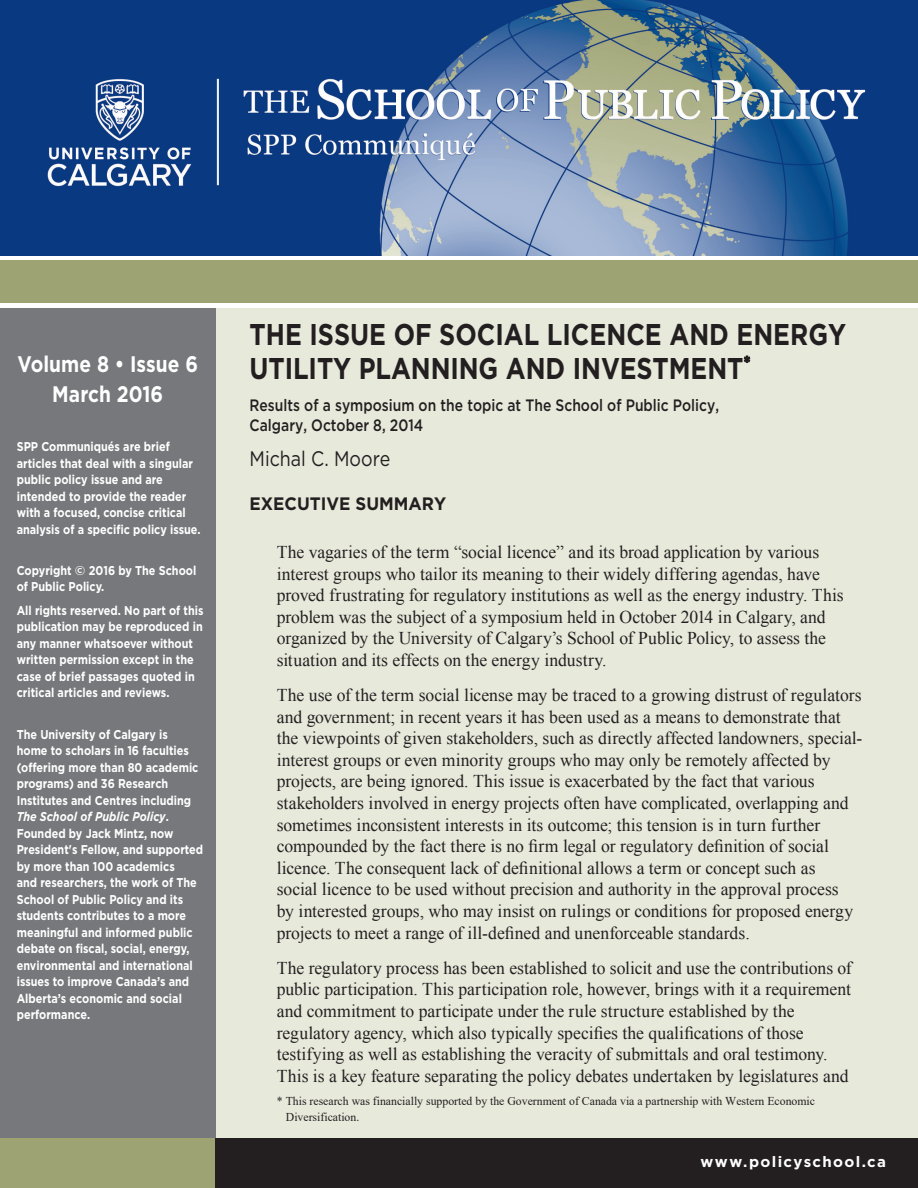
<style>
.page{position:relative;width:918px;height:1188px;background:#fff}
.page>*{position:absolute;margin:0;border:0;box-sizing:border-box;transform-origin:0 0}
.Summary{font:700 30px/34.5px "Gotham";color:#231f20;scale:.84 1}
.t1{font:700 22.5px/30px "Gotham";letter-spacing:.005em;color:#fff;text-align:center;scale:.85 1}
.Summary-2{font:21px "Gotham";color:#231f20;scale:.85 1}
.Body{font:18px/21.6px "Times New Roman";color:#231f20}
.Summary-3{font:700 18px "Gotham";color:#231f20;scale:.94 1}
.Summary-4{font:500 16.5px/19.8px "Gotham";color:#231f20;scale:.84 1}
.t2{font:700 15px "Gotham";letter-spacing:.09em;color:#fff}
.t3{font:700 12.75px/16.5px "Gotham";color:#fff;scale:.85 1}
.t4{font:12px/16px "Times New Roman";color:#231f20}
.s1{font-style:italic}
</style>
<div class="page">
<div style="left:215px;top:308px;width:703px;height:830px;background:#e7e9db"></div>
<div style="left:0;top:308px;width:215px;height:830px;background:#76787b"></div>
<div style="left:0;top:261px;width:918px;height:42px;background:#9ea374"></div>
<div style="left:0;top:1138px;width:215px;height:50px;background:#9ea374"></div>
<div style="left:215px;top:1138px;width:703px;height:50px;background:#231f20"></div>
<img style="left:0;top:0;width:918px;height:256px">
<p class="t1" style="left:17px;top:349px;width:214px">Volume 8 • Issue 6<br>March 2016</p>
<p class="t3" style="left:17px;top:438px;width:218px">SPP Communiqués are brief articles that deal with a singular public policy issue and are intended to provide the reader with a focused, concise critical analysis of a specific policy issue.</p>
<p class="t3" style="left:17px;top:562px;width:213px">Copyright © 2016 by The School of Public Policy.</p>
<p class="t3" style="left:17px;top:602px;width:221px">All rights reserved. No part of this publication may be reproduced in any manner whatsoever without written permission except in the case of brief passages quoted in critical articles and reviews.</p>
<p class="t3" style="left:17px;top:726px;width:221px">The University of Calgary is<br>home to scholars in 16 faculties (offering more than 80 academic programs) and 36 Research<br>Institutes and Centres including<br><span class="s1">The School of Public Policy</span>.<br>Founded by Jack Mintz, now<br>President's Fellow, and supported by more than 100 academics<br>and researchers, the work of The<br>School of Public Policy and its students contributes to a more meaningful and informed public debate on fiscal, social, energy, environmental and international issues to improve Canada’s and<br>Alberta’s economic and social performance.</p>
<p class="Summary" style="left:250px;top:317px;width:712px">THE ISSUE OF SOCIAL LICENCE AND ENERGY<br>UTILITY PLANNING AND INVESTMENT<sup>*</sup></p>
<p class="Summary-4" style="left:250px;top:395px;width:560px">Results of a symposium on the topic at The School of Public Policy,<br>Calgary, October 8, 2014</p>
<p class="Summary-2" style="left:250px;top:446px;width:167px">Michal C. Moore</p>
<p class="Summary-3" style="left:250px;top:492px;width:211px">EXECUTIVE SUMMARY</p>
<p class="Body" style="left:277px;top:541px;width:569px">The vagaries of the term “social licence” and its broad application by various interest groups who tailor its meaning to their widely differing agendas, have proved frustrating for regulatory institutions as well as the energy industry. This problem was the subject of a symposium held in October 2014 in Calgary, and organized by the University of Calgary’s School of Public Policy, to assess the situation and its effects on the energy industry.</p>
<p class="Body" style="left:277px;top:684px;width:587px">The use of the term social license may be traced to a growing distrust of regulators and government; in recent years it has been used as a means to demonstrate that the viewpoints of given stakeholders, such as directly affected landowners, special&shy;interest groups or even minority groups who may only be remotely affected by projects, are being ignored. This issue is exacerbated by the fact that various stakeholders involved in energy projects often have complicated, overlapping and sometimes inconsistent interests in its outcome; this tension is in turn further compounded by the fact there is no firm legal or regulatory definition of social licence. The consequent lack of definitional allows a term or concept such as<br>social licence to be used without precision and authority in the approval process<br>by interested groups, who may insist on rulings or conditions for proposed energy projects to meet a range of ill-defined and unenforceable standards.</p>
<p class="Body" style="left:277px;top:957px;width:577px">The regulatory process has been established to solicit and use the contributions of public participation. This participation role, however, brings with it a requirement and commitment to participate under the rule structure established by the regulatory agency, which also typically specifies the qualifications of those testifying as well as establishing the veracity of submittals and oral testimony.<br>This is a key feature separating the policy debates undertaken by legislatures and</p>
<p class="t4" style="left:286px;top:1093px;width:531px;text-indent:-9px">* This research was financially supported by the Government of Canada via a partnership with Western Economic<br>Diversification.</p>
<p class="t2" style="left:700px;top:1152px;width:187px">www.policyschool.ca</p>
</div>
